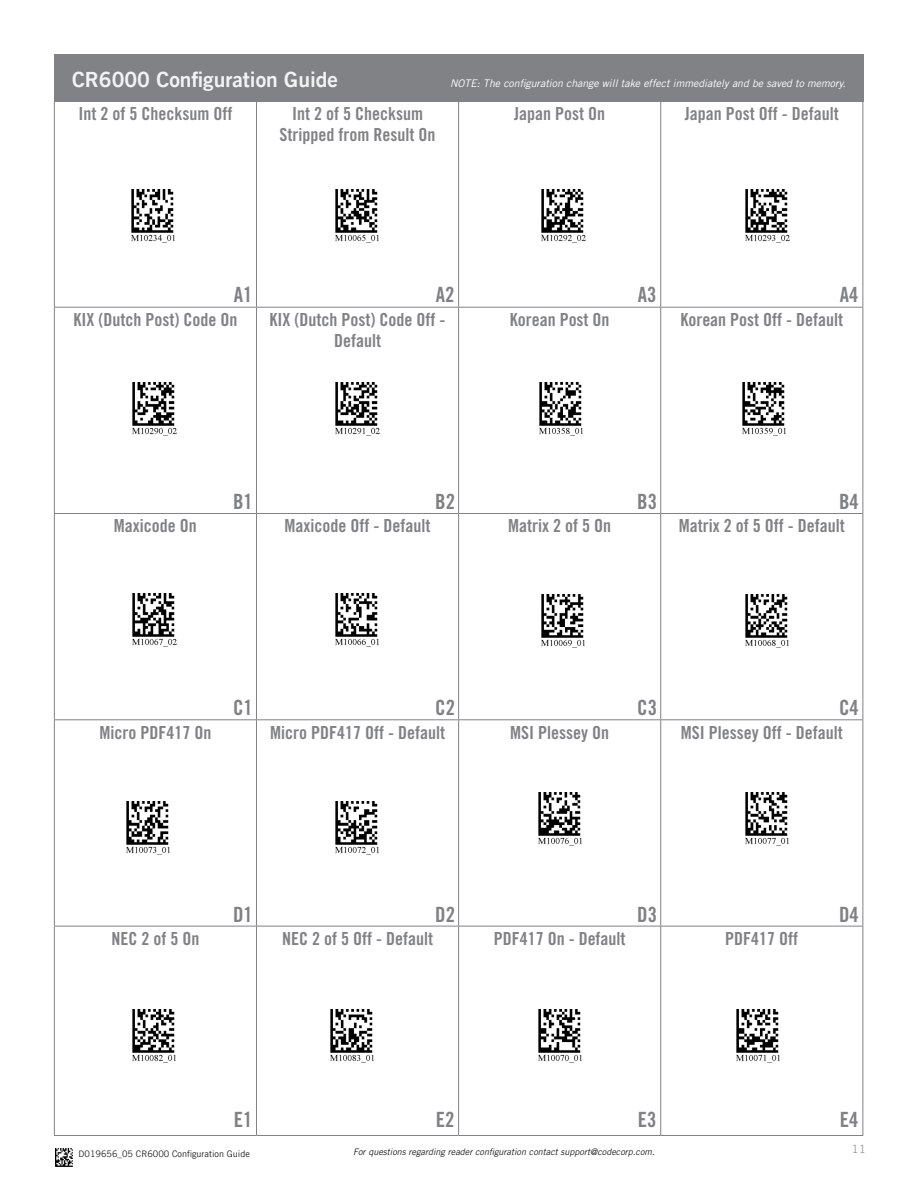
<style>
.page{position:relative;width:918px;height:1188px;background:#fff}
.page>*{position:absolute;margin:0;border:0;box-sizing:border-box;transform-origin:0 0}
.t1{font:21px "Trade Gothic LT Pro Bd Cn 20";color:#7f8184}
.t2{font:21px "Trade Gothic LT Bold Two";color:#f2f3f4}
.t3{font:18px/21px "Trade Gothic LT Pro Bd Cn 20";color:#808285;text-align:center}
.t4{font:11.25px "Trade Gothic LT";color:#939598}
.t5{font:italic 10.5px "Trade Gothic LT";color:#fff}
.t6{font:italic 9px "Trade Gothic LT";color:#231f20}
.t7{font:9px "Trade Gothic LT";color:#231f20}
</style>
<div class="page">
<img style="left:56px;top:1148px;width:17px;height:18px">
<div style="left:54px;top:54px;width:809px;height:48px;background:#808285"></div>
<hr style="left:54px;top:101px;width:1px;height:206px;background:#808285">
<hr style="left:256px;top:101px;width:1px;height:206px;background:#808285">
<hr style="left:458px;top:101px;width:1px;height:206px;background:#808285">
<hr style="left:660px;top:101px;width:1px;height:206px;background:#808285">
<hr style="left:862px;top:101px;width:1px;height:206px;background:#808285">
<hr style="left:54px;top:307px;width:202px;height:1px;background:#808285">
<hr style="left:54px;top:308px;width:1px;height:205px;background:#808285">
<hr style="left:256px;top:308px;width:1px;height:205px;background:#808285">
<hr style="left:256px;top:307px;width:203px;height:1px;background:#808285">
<hr style="left:459px;top:307px;width:202px;height:1px;background:#808285">
<hr style="left:458px;top:308px;width:1px;height:205px;background:#808285">
<hr style="left:458px;top:513px;width:202px;height:1px;background:#808285">
<hr style="left:661px;top:307px;width:202px;height:1px;background:#808285">
<hr style="left:660px;top:308px;width:1px;height:205px;background:#808285">
<hr style="left:660px;top:513px;width:203px;height:1px;background:#808285">
<hr style="left:862px;top:308px;width:1px;height:205px;background:#808285">
<hr style="left:54px;top:513px;width:202px;height:1px;background:#808285">
<hr style="left:54px;top:514px;width:1px;height:205px;background:#808285">
<hr style="left:256px;top:514px;width:1px;height:205px;background:#808285">
<hr style="left:256px;top:513px;width:202px;height:1px;background:#808285">
<hr style="left:458px;top:514px;width:1px;height:205px;background:#808285">
<hr style="left:660px;top:514px;width:1px;height:205px;background:#808285">
<hr style="left:862px;top:514px;width:1px;height:205px;background:#808285">
<hr style="left:54px;top:719px;width:202px;height:1px;background:#808285">
<hr style="left:54px;top:720px;width:1px;height:206px;background:#808285">
<hr style="left:256px;top:719px;width:203px;height:1px;background:#808285">
<hr style="left:256px;top:720px;width:1px;height:206px;background:#808285">
<hr style="left:459px;top:719px;width:202px;height:1px;background:#808285">
<hr style="left:661px;top:719px;width:202px;height:1px;background:#808285">
<hr style="left:458px;top:720px;width:1px;height:206px;background:#808285">
<hr style="left:660px;top:720px;width:1px;height:206px;background:#808285">
<hr style="left:862px;top:720px;width:1px;height:206px;background:#808285">
<hr style="left:54px;top:926px;width:202px;height:1px;background:#808285">
<hr style="left:54px;top:926px;width:1px;height:209px;background:#808285">
<hr style="left:256px;top:926px;width:1px;height:209px;background:#808285">
<hr style="left:256px;top:926px;width:203px;height:1px;background:#808285">
<hr style="left:459px;top:926px;width:202px;height:1px;background:#808285">
<hr style="left:458px;top:926px;width:1px;height:209px;background:#808285">
<hr style="left:660px;top:926px;width:1px;height:209px;background:#808285">
<hr style="left:661px;top:926px;width:202px;height:1px;background:#808285">
<hr style="left:862px;top:926px;width:1px;height:209px;background:#808285">
<hr style="left:54px;top:1135px;width:202px;height:1px;background:#808285">
<hr style="left:256px;top:1135px;width:203px;height:1px;background:#808285">
<hr style="left:459px;top:1135px;width:202px;height:1px;background:#808285">
<hr style="left:661px;top:1135px;width:202px;height:1px;background:#808285">
<img style="left:745px;top:595px;width:44px;height:53px">
<img style="left:542px;top:595px;width:43px;height:53px">
<img style="left:336px;top:593px;width:43px;height:54px">
<img style="left:132px;top:593px;width:44px;height:54px">
<img style="left:336px;top:801px;width:43px;height:54px">
<img style="left:539px;top:382px;width:44px;height:54px">
<img style="left:743px;top:382px;width:43px;height:54px">
<img style="left:126px;top:801px;width:44px;height:54px">
<img style="left:132px;top:382px;width:44px;height:54px">
<img style="left:336px;top:382px;width:44px;height:54px">
<img style="left:542px;top:189px;width:44px;height:53px">
<img style="left:745px;top:189px;width:44px;height:53px">
<img style="left:539px;top:793px;width:43px;height:53px">
<img style="left:745px;top:793px;width:44px;height:53px">
<img style="left:132px;top:1009px;width:44px;height:54px">
<img style="left:330px;top:1009px;width:44px;height:54px">
<img style="left:336px;top:189px;width:43px;height:53px">
<img style="left:539px;top:1009px;width:43px;height:54px">
<img style="left:736px;top:1009px;width:44px;height:54px">
<img style="left:131px;top:189px;width:44px;height:53px">
<p class="t2" style="left:72px;top:67px;width:268px">CR6000 Configuration Guide</p>
<p class="t5" style="left:450px;top:77px;width:397px">NOTE: The configuration change will take effect immediately and be saved to memory.</p>
<p class="t3" style="left:78px;top:103px;width:155px">Int 2 of 5 Checksum Off</p>
<p class="t3" style="left:292px;top:103px;width:132px">Int 2 of 5 Checksum</p>
<p class="t3" style="left:280px;top:124px;width:157px">Stripped from Result On</p>
<p class="t3" style="left:514px;top:103px;width:92px">Japan Post On</p>
<p class="t3" style="left:685px;top:103px;width:155px">Japan Post Off - Default</p>
<p class="t1" style="left:234px;top:282px;width:20px">A1</p>
<p class="t1" style="left:436px;top:282px;width:20px">A2</p>
<p class="t1" style="left:638px;top:282px;width:20px">A3</p>
<p class="t1" style="left:840px;top:282px;width:20px">A4</p>
<p class="t3" style="left:73px;top:309px;width:165px">KIX (Dutch Post) Code On</p>
<p class="t3" style="left:270px;top:309px;width:177px">KIX (Dutch Post) Code Off -<br>Default</p>
<p class="t3" style="left:510px;top:309px;width:101px">Korean Post On</p>
<p class="t3" style="left:680px;top:309px;width:164px">Korean Post Off - Default</p>
<p class="t1" style="left:233px;top:488px;width:21px">B1</p>
<p class="t1" style="left:435px;top:488px;width:21px">B2</p>
<p class="t1" style="left:637px;top:488px;width:21px">B3</p>
<p class="t1" style="left:839px;top:488px;width:21px">B4</p>
<p class="t3" style="left:114px;top:515px;width:84px">Maxicode On</p>
<p class="t3" style="left:285px;top:515px;width:147px">Maxicode Off - Default</p>
<p class="t3" style="left:508px;top:515px;width:104px">Matrix 2 of 5 On</p>
<p class="t3" style="left:679px;top:515px;width:167px">Matrix 2 of 5 Off - Default</p>
<p class="t1" style="left:233px;top:695px;width:21px">C1</p>
<p class="t1" style="left:435px;top:695px;width:21px">C2</p>
<p class="t1" style="left:637px;top:695px;width:21px">C3</p>
<p class="t1" style="left:839px;top:695px;width:21px">C4</p>
<p class="t3" style="left:99px;top:722px;width:113px">Micro PDF417 On</p>
<p class="t3" style="left:270px;top:722px;width:176px">Micro PDF417 Off - Default</p>
<p class="t3" style="left:510px;top:722px;width:100px">MSI Plessey On</p>
<p class="t3" style="left:681px;top:722px;width:163px">MSI Plessey Off - Default</p>
<p class="t1" style="left:233px;top:901px;width:21px">D1</p>
<p class="t1" style="left:435px;top:901px;width:21px">D2</p>
<p class="t1" style="left:637px;top:901px;width:21px">D3</p>
<p class="t1" style="left:839px;top:901px;width:21px">D4</p>
<p class="t3" style="left:111px;top:928px;width:89px">NEC 2 of 5 On</p>
<p class="t3" style="left:282px;top:928px;width:152px">NEC 2 of 5 Off - Default</p>
<p class="t3" style="left:494px;top:928px;width:133px">PDF417 On - Default</p>
<p class="t3" style="left:725px;top:928px;width:74px">PDF417 Off</p>
<p class="t1" style="left:234px;top:1107px;width:20px">E1</p>
<p class="t1" style="left:436px;top:1107px;width:20px">E2</p>
<p class="t1" style="left:638px;top:1107px;width:20px">E3</p>
<p class="t1" style="left:840px;top:1107px;width:20px">E4</p>
<p class="t7" style="left:79px;top:1148px;width:173px">D019656_05 CR6000 Configuration Guide</p>
<p class="t6" style="left:353px;top:1146px;width:303px">For questions regarding reader configuration contact support@codecorp.com.</p>
<p class="t4" style="left:852px;top:1142px;width:16px">11</p>
</div>
